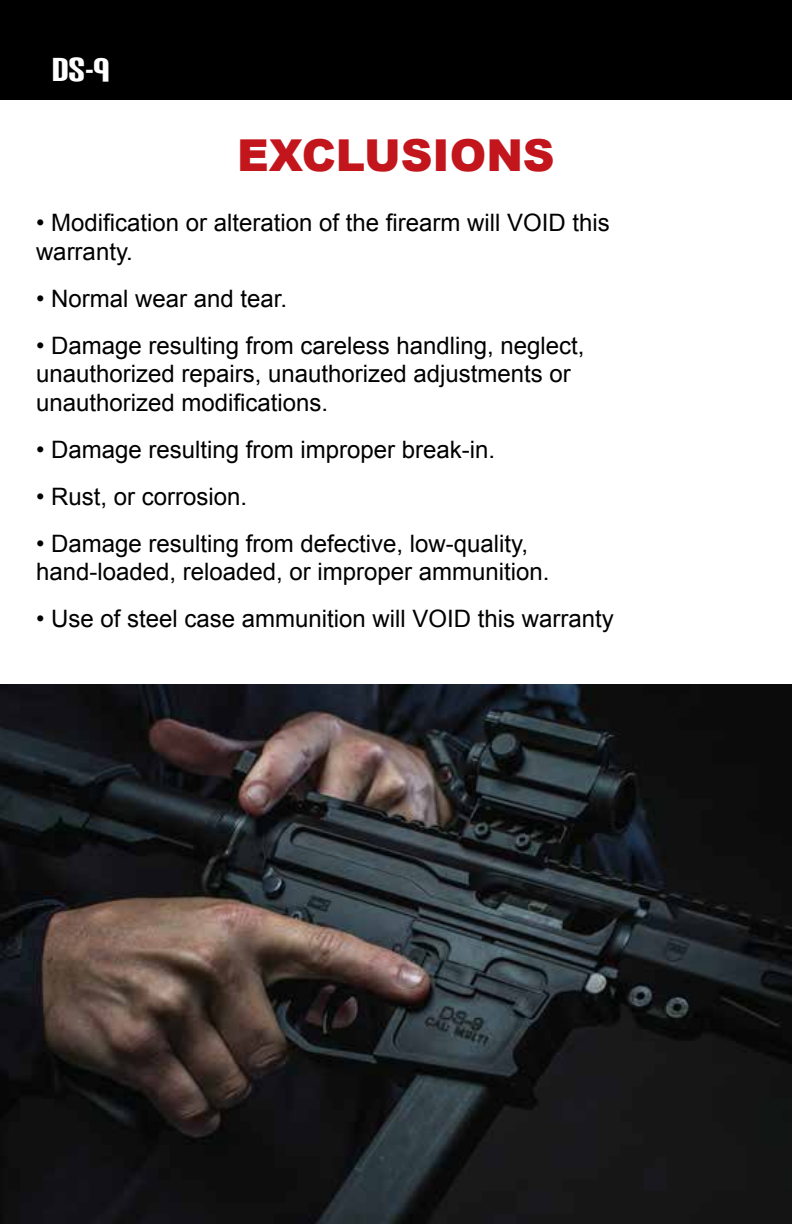
<style>
.page{position:relative;width:792px;height:1224px;background:#fff}
.page>*{position:absolute;margin:0;border:0;box-sizing:border-box;transform-origin:0 0}
.t1{font:900 44px "Arial";color:#c2151c}
.t2{font:40px "Carbon Block";color:#fff}
.t3{font:24px/28.8px "Arial";color:#000}
</style>
<div class="page">
<div style="left:0;top:0;width:792px;height:100px;background:#000"></div>
<img style="left:0;top:684px;width:792px;height:540px">
<h2 class="t2" style="left:52px;top:50px;width:59px">DS-9</h2>
<h1 class="t1" style="left:237px;top:124px;width:319px">EXCLUSIONS</h1>
<p class="t3" style="left:36px;top:209px;width:575px">• Modification or alteration of the firearm will VOID this warranty.</p>
<p class="t3" style="left:36px;top:284px;width:253px">• Normal wear and tear.</p>
<p class="t3" style="left:36px;top:331px;width:550px">• Damage resulting from careless handling, neglect, unauthorized repairs, unauthorized adjustments or unauthorized modifications.</p>
<p class="t3" style="left:36px;top:435px;width:461px">• Damage resulting from improper break-in.</p>
<p class="t3" style="left:36px;top:482px;width:213px">• Rust, or corrosion.</p>
<p class="t3" style="left:36px;top:529px;width:515px">• Damage resulting from defective, low-quality, hand-loaded, reloaded, or improper ammunition.</p>
<p class="t3" style="left:36px;top:605px;width:579px">• Use of steel case ammunition will VOID this warranty</p>
</div>
